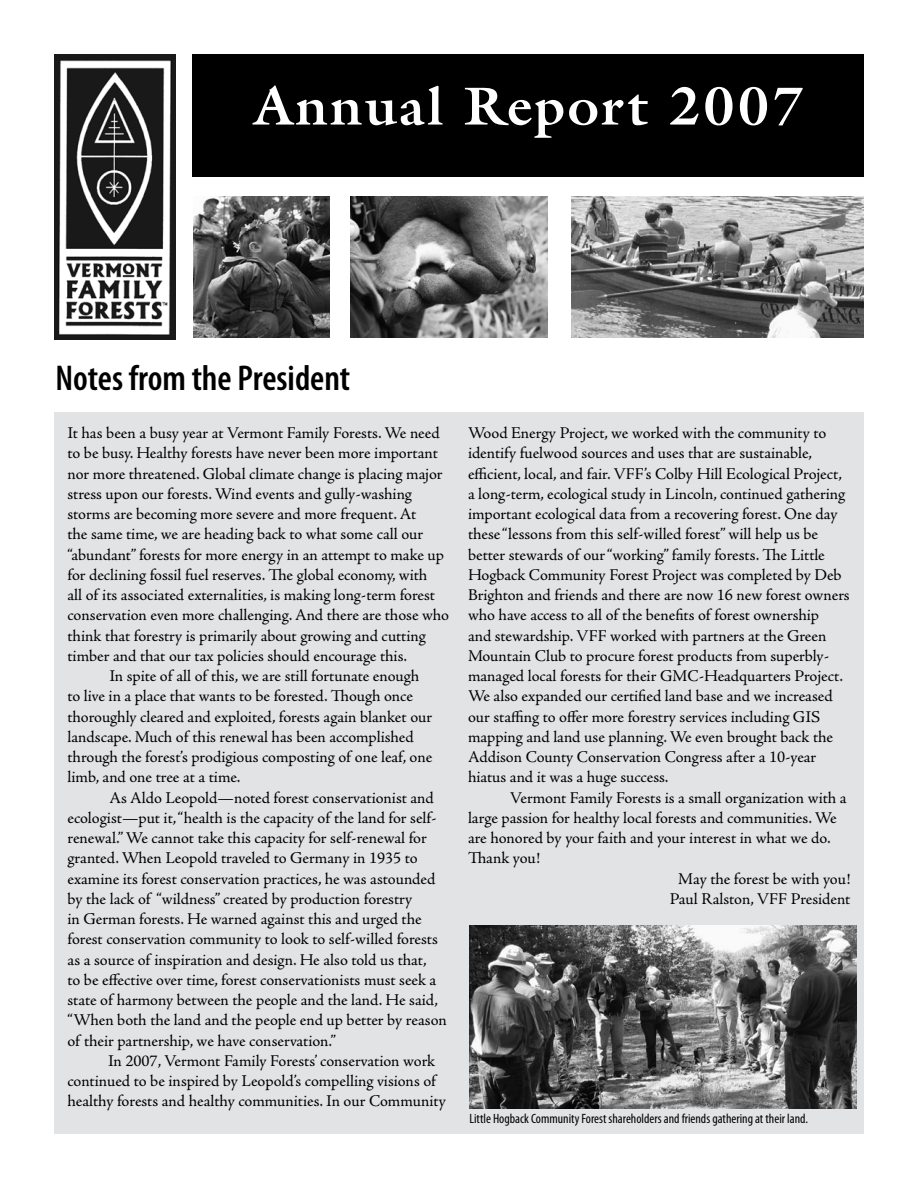
<style>
.page{position:relative;width:918px;height:1188px;background:#fff}
.page>*{position:absolute;margin:0;border:0;box-sizing:border-box;transform-origin:0 0}
.t1{font:700 54px "Galliard";letter-spacing:.04em;color:#fff}
.t2{font:600 condensed 36px "Myriad Pro";color:#000}
.t3{font:16.5px/20.2px "Adobe Jenson Pro";letter-spacing:-.005em;color:#000}
.t4{font:condensed 13.5px "Myriad Pro";color:#000}
</style>
<div class="page">
<div style="left:193px;top:54px;width:671px;height:122px;background:#000"></div>
<div style="left:54px;top:413px;width:810px;height:721px;background:#e2e3e4"></div>
<img style="left:55px;top:55px;width:120px;height:284px">
<img style="left:351px;top:196px;width:197px;height:142px">
<img style="left:572px;top:196px;width:292px;height:142px">
<img style="left:194px;top:196px;width:136px;height:142px">
<img style="left:470px;top:926px;width:386px;height:182px">
<h1 class="t1" style="left:253px;top:71px;width:552px">Annual Report 2007</h1>
<h2 class="t2" style="left:56px;top:356px;width:296px">Notes from the President</h2>
<p class="t3" style="left:68px;top:423px;width:374px">It has been a busy year at Vermont Family Forests. We need</p>
<p class="t3" style="left:68px;top:443px;width:372px">to be busy. Healthy forests have never been more important</p>
<p class="t3" style="left:68px;top:464px;width:377px">nor more threatened. Global climate change is placing major</p>
<p class="t3" style="left:68px;top:484px;width:346px">stress upon our forests. Wind events and gully-washing</p>
<p class="t3" style="left:68px;top:504px;width:350px">storms are becoming more severe and more frequent. At</p>
<p class="t3" style="left:68px;top:524px;width:357px">the same time, we are heading back to what some call our</p>
<p class="t3" style="left:68px;top:545px;width:378px">“abundant” forests for more energy in an attempt to make up</p>
<p class="t3" style="left:68px;top:565px;width:361px">for declining fossil fuel reserves. The global economy, with</p>
<p class="t3" style="left:68px;top:585px;width:369px">all of its associated externalities, is making long-term forest</p>
<p class="t3" style="left:68px;top:605px;width:383px">conservation even more challenging. And there are those who</p>
<p class="t3" style="left:68px;top:626px;width:360px">think that forestry is primarily about growing and cutting</p>
<p class="t3" style="left:68px;top:646px;width:341px">timber and that our tax policies should encourage this.</p>
<p class="t3" style="left:109px;top:666px;width:311px">In spite of all of this, we are still fortunate enough</p>
<p class="t3" style="left:68px;top:686px;width:347px">to live in a place that wants to be forested. Though once</p>
<p class="t3" style="left:68px;top:707px;width:366px">thoroughly cleared and exploited, forests again blanket our</p>
<p class="t3" style="left:68px;top:727px;width:348px">landscape. Much of this renewal has been accomplished</p>
<p class="t3" style="left:68px;top:747px;width:366px">through the forest’s prodigious composting of one leaf, one</p>
<p class="t3" style="left:68px;top:767px;width:174px">limb, and one tree at a time.</p>
<p class="t3" style="left:109px;top:788px;width:326px">As Aldo Leopold—noted forest conservationist and</p>
<p class="t3" style="left:68px;top:808px;width:371px">ecologist—put it, “health is the capacity of the land for self-</p>
<p class="t3" style="left:68px;top:828px;width:361px">renewal.” We cannot take this capacity for self-renewal for</p>
<p class="t3" style="left:68px;top:848px;width:352px">granted. When Leopold traveled to Germany in 1935 to</p>
<p class="t3" style="left:68px;top:869px;width:369px">examine its forest conservation practices, he was astounded</p>
<p class="t3" style="left:68px;top:889px;width:346px">by the lack of “wildness” created by production forestry</p>
<p class="t3" style="left:68px;top:909px;width:356px">in German forests. He warned against this and urged the</p>
<p class="t3" style="left:68px;top:929px;width:372px">forest conservation community to look to self-willed forests</p>
<p class="t3" style="left:68px;top:950px;width:361px">as a source of inspiration and design. He also told us that,</p>
<p class="t3" style="left:68px;top:970px;width:370px">to be effective over time, forest conservationists must seek a</p>
<p class="t3" style="left:68px;top:990px;width:372px">state of harmony between the people and the land. He said,</p>
<p class="t3" style="left:68px;top:1010px;width:381px">“When both the land and the people end up better by reason</p>
<p class="t3" style="left:68px;top:1031px;width:270px">of their partnership, we have conservation.”</p>
<p class="t3" style="left:108px;top:1051px;width:329px">In 2007, Vermont Family Forests’ conservation work</p>
<p class="t3" style="left:68px;top:1071px;width:372px">continued to be inspired by Leopold’s compelling visions of</p>
<p class="t3" style="left:68px;top:1091px;width:380px">healthy forests and healthy communities. In our Community</p>
<p class="t3" style="left:468px;top:423px;width:383px">Wood Energy Project, we worked with the community to identify fuelwood sources and uses that are sustainable, efficient, local, and fair. VFF’s Colby Hill Ecological Project, a long-term, ecological study in Lincoln, continued gathering important ecological data from a recovering forest. One day these “lessons from this self-willed forest” will help us be better stewards of our “working” family forests. The Little Hogback Community Forest Project was completed by Deb Brighton and friends and there are now 16 new forest owners who have access to all of the benefits of forest ownership<br>and stewardship. VFF worked with partners at the Green Mountain Club to procure forest products from superbly&shy;managed local forests for their GMC-Headquarters Project.<br>We also expanded our certified land base and we increased our staffing to offer more forestry services including GIS mapping and land use planning. We even brought back the Addison County Conservation Congress after a 10-year hiatus and it was a huge success.</p>
<p class="t3" style="left:510px;top:788px;width:338px">Vermont Family Forests is a small organization with a</p>
<p class="t3" style="left:468px;top:808px;width:370px">large passion for healthy local forests and communities. We</p>
<p class="t3" style="left:468px;top:828px;width:364px">are honored by your faith and your interest in what we do.</p>
<p class="t3" style="left:468px;top:848px;width:74px">Thank you!</p>
<p class="t3" style="left:678px;top:869px;width:174px">May the forest be with you!</p>
<p class="t3" style="left:670px;top:889px;width:182px">Paul Ralston, VFF President</p>
<p class="t4" style="left:470px;top:1111px;width:340px">Little Hogback Community Forest shareholders and friends gathering at their land.</p>
</div>
